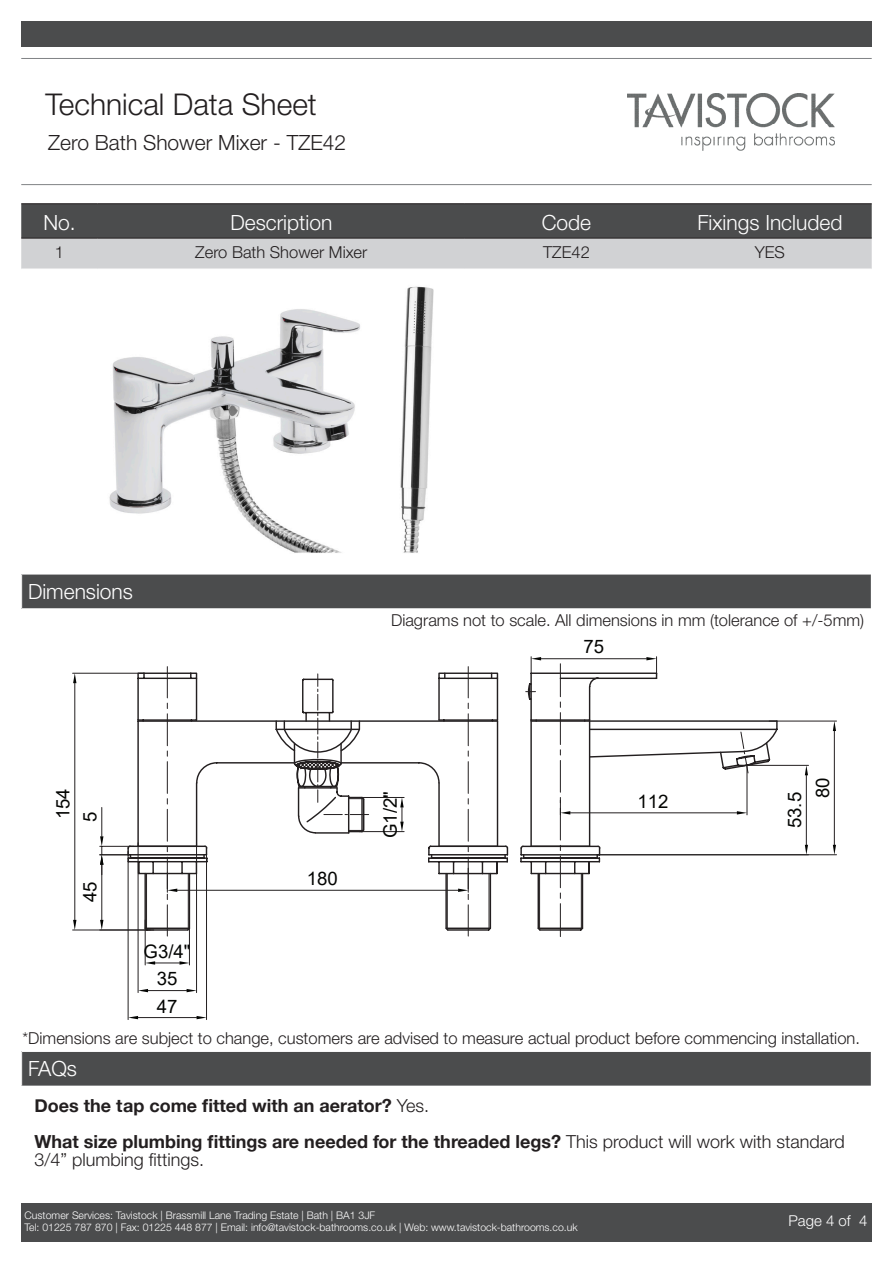
<style>
.page{position:relative;width:893px;height:1263px;background:#fff}
.page>*{position:absolute;margin:0;border:0;box-sizing:border-box;transform-origin:0 0}
.t1{font:300 30px "Helvetica Neue LT Std";color:#231f20}
.Headings_2{font:300 21px "Helvetica Neue LT Std";color:#fff}
.notes{font:300 21px "Helvetica Neue LT Std";color:#231f20}
.Headings_1{font:300 21px "Helvetica Neue LT Std";color:#fff}
.t2{font:18.6px/27.5px "Arial";color:#040503;text-align:center}
.notes-2{font:700 18px/18px "Helvetica Neue CE";color:#231f20}
.notes-3{font:300 16.5px "Helvetica Neue LT Std";color:#231f20}
.Body_text{font:300 16.5px "Helvetica Neue LT Std";color:#231f20}
.t3{font:300 15px "Helvetica Neue LT Std";color:#fff}
.t4{font:300 10.5px/12.6px "Helvetica Neue LT Std";color:#fff}
.s1{font-family:"Helvetica Neue LT Std";font-weight:300}
</style>
<div class="page">
<div style="left:21px;top:1203px;width:851px;height:38px;background:#4b4c4d"></div>
<img style="left:628px;top:94px;width:206px;height:57px">
<hr style="left:21px;top:58px;width:851px;height:1px;background:#808285">
<hr style="left:21px;top:184px;width:851px;height:1px;background:#808285">
<div style="left:21px;top:21px;width:851px;height:26px;background:#4b4c4d"></div>
<svg style="left:21px;top:204px;width:851px;height:65px;background:#898a8c"></svg>
<hr style="left:21px;top:203px;width:77px;height:1px;background:#231f20">
<hr style="left:98px;top:203px;width:367px;height:1px;background:#231f20">
<hr style="left:465px;top:203px;width:203px;height:1px;background:#231f20">
<hr style="left:668px;top:203px;width:204px;height:1px;background:#231f20">
<hr style="left:21px;top:238px;width:77px;height:1px;background:#231f20">
<hr style="left:98px;top:238px;width:367px;height:1px;background:#231f20">
<hr style="left:465px;top:238px;width:203px;height:1px;background:#231f20">
<hr style="left:668px;top:238px;width:204px;height:1px;background:#231f20">
<div style="left:22px;top:574px;width:849px;height:35px;background:#4b4c4d"></div>
<hr style="left:21px;top:608px;width:851px;height:1px;background:#fff">
<hr style="left:21px;top:574px;width:851px;height:1px;background:#fff">
<div style="left:22px;top:1051px;width:849px;height:35px;background:#4b4c4d"></div>
<hr style="left:21px;top:1051px;width:851px;height:1px;background:#fff">
<img style="left:109px;top:286px;width:325px;height:267px">
<svg style="left:208px;top:678px;width:563px;height:212px"></svg>
<hr style="left:145px;top:920px;width:1px;height:45px;background:#231f20">
<hr style="left:189px;top:917px;width:1px;height:48px;background:#231f20">
<svg style="left:145px;top:961px;width:44px;height:4px"></svg>
<hr style="left:138px;top:843px;width:1px;height:149px;background:#231f20">
<hr style="left:196px;top:843px;width:1px;height:149px;background:#231f20">
<hr style="left:148px;top:990px;width:39px;height:1px;background:#231f20">
<svg style="left:138px;top:989px;width:10px;height:3px"></svg>
<svg style="left:187px;top:989px;width:9px;height:3px"></svg>
<hr style="left:128px;top:851px;width:1px;height:168px;background:#231f20">
<hr style="left:206px;top:853px;width:1px;height:166px;background:#231f20">
<hr style="left:138px;top:1017px;width:59px;height:1px;background:#231f20">
<svg style="left:128px;top:1016px;width:10px;height:3px"></svg>
<svg style="left:197px;top:1016px;width:9px;height:3px"></svg>
<hr style="left:73px;top:930px;width:77px;height:1px;background:#231f20">
<hr style="left:73px;top:673px;width:71px;height:1px;background:#231f20">
<hr style="left:75px;top:683px;width:1px;height:237px;background:#231f20">
<svg style="left:73px;top:920px;width:3px;height:10px"></svg>
<svg style="left:73px;top:673px;width:3px;height:10px"></svg>
<hr style="left:177px;top:890px;width:281px;height:1px;background:#231f20">
<svg style="left:100px;top:672px;width:108px;height:260px"></svg>
<hr style="left:747px;top:765px;width:61px;height:1px;background:#231f20">
<hr style="left:806px;top:775px;width:1px;height:70px;background:#231f20">
<svg style="left:805px;top:845px;width:3px;height:9px"></svg>
<svg style="left:805px;top:765px;width:3px;height:10px"></svg>
<hr style="left:747px;top:765px;width:1px;height:50px;background:#231f20">
<hr style="left:570px;top:812px;width:167px;height:1px;background:#231f20">
<svg style="left:737px;top:811px;width:10px;height:3px"></svg>
<hr style="left:541px;top:658px;width:105px;height:1px;background:#231f20">
<svg style="left:427px;top:657px;width:174px;height:275px"></svg>
<svg style="left:646px;top:657px;width:11px;height:19px"></svg>
<hr style="left:597px;top:854px;width:239px;height:1px;background:#231f20">
<hr style="left:769px;top:721px;width:67px;height:1px;background:#231f20">
<hr style="left:834px;top:731px;width:1px;height:114px;background:#231f20">
<svg style="left:833px;top:845px;width:3px;height:10px"></svg>
<svg style="left:833px;top:721px;width:3px;height:10px"></svg>
<hr style="left:359px;top:831px;width:45px;height:1px;background:#231f20">
<hr style="left:359px;top:797px;width:45px;height:1px;background:#231f20">
<svg style="left:400px;top:798px;width:4px;height:34px"></svg>
<svg style="left:294px;top:674px;width:75px;height:160px"></svg>
<h1 class="t1" style="left:46px;top:86px;width:273px">Technical Data Sheet</h1>
<p class="notes" style="left:48px;top:130px;width:300px">Zero Bath Shower Mixer - TZE42</p>
<p class="Headings_2" style="left:43px;top:209px;width:34px">No.</p>
<p class="Headings_2" style="left:230px;top:209px;width:103px">Description</p>
<p class="Headings_2" style="left:542px;top:209px;width:51px">Code</p>
<p class="Headings_2" style="left:697px;top:209px;width:147px">Fixings Included</p>
<p class="Body_text" style="left:55px;top:242px;width:11px">1</p>
<p class="Body_text" style="left:195px;top:242px;width:174px">Zero Bath Shower Mixer</p>
<p class="Body_text" style="left:543px;top:242px;width:48px">TZE42</p>
<p class="Body_text" style="left:755px;top:242px;width:32px">YES</p>
<p class="Headings_1" style="left:28px;top:579px;width:106px">Dimensions</p>
<h3 class="t2" style="left:49px;top:822px;width:35px;line-height:27px;text-align:left;rotate:-90deg">154<br>5</h3>
<h3 class="t2" style="left:76px;top:902px;width:22px;rotate:-90deg">45</h3>
<h3 class="t2" style="left:144px;top:937px;width:48px">G3/4"<br>35<br>47</h3>
<p class="notes-3" style="left:391px;top:610px;width:475px">Diagrams not to scale. All dimensions in mm (tolerance of +/-5mm)</p>
<h3 class="t2" style="left:583px;top:633px;width:22px">75</h3>
<h3 class="t2" style="left:307px;top:865px;width:33px">180</h3>
<h3 class="t2" style="left:376px;top:838px;width:48px;rotate:-90deg">G1/2"</h3>
<h3 class="t2" style="left:638px;top:787px;width:33px">112</h3>
<h3 class="t2" style="left:781px;top:828px;width:38px;rotate:-90deg">53.5</h3>
<h3 class="t2" style="left:809px;top:798px;width:22px;rotate:-90deg">80</h3>
<p class="notes-3" style="left:22px;top:1028px;width:839px">*Dimensions are subject to change, customers are advised to measure actual product before commencing installation.</p>
<p class="Headings_1" style="left:28px;top:1056px;width:51px">FAQs</p>
<p class="notes-2" style="left:35px;top:1097px;width:396px">Does the tap come fitted with an aerator? <span class="s1">Yes.</span></p>
<p class="notes-2" style="left:35px;top:1133px;width:812px">What size plumbing fittings are needed for the threaded legs? <span class="s1">This product will work with standard<br>3/4” plumbing fittings.</span></p>
<p class="t4" style="left:25px;top:1208px;width:555px">Customer Services: Tavistock | Brassmill Lane Trading Estate | Bath | BA1 3JF<br>Tel: 01225 787 870 | Fax: 01225 448 877 | Email: info@tavistock-bathrooms.co.uk | Web: www.tavistock-bathrooms.co.uk</p>
<h3 class="t3" style="left:788px;top:1212px;width:80px">Page 4 of 4</h3>
</div>
